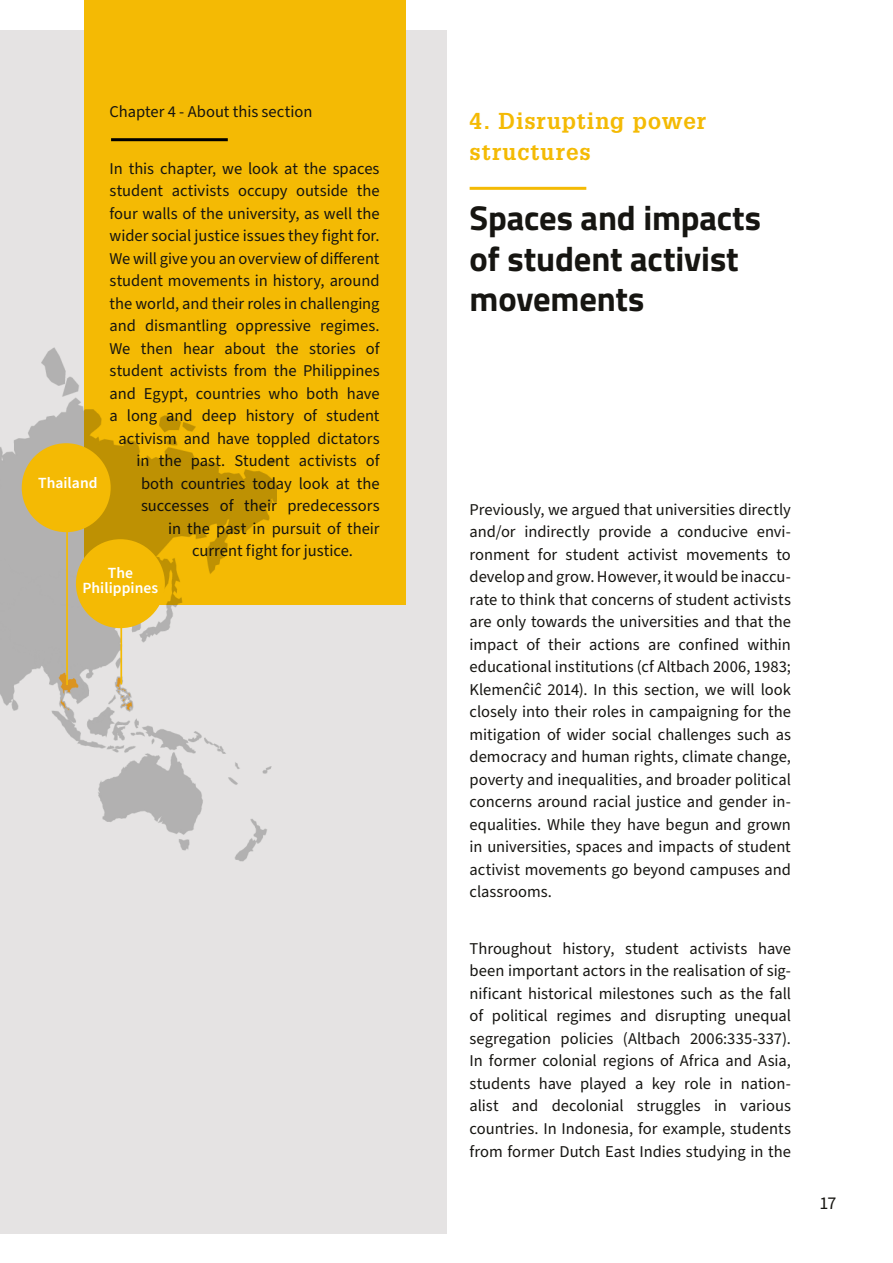
<style>
.page{position:relative;width:893px;height:1263px;background:#fff}
.page>*{position:absolute;margin:0;border:0;box-sizing:border-box;transform-origin:0 0}
.t1{font:700 34.5px/40.5px "Titillium Web";letter-spacing:-.005em;color:#161511}
.t2{font:700 22.5px/31.5px "Glypha LT Std";letter-spacing:.045em;color:#f4ba04}
.t3{font:18px "Source Sans Pro";color:#161511}
.t4{font:16.5px/22.5px "Source Sans Pro";color:#161511;text-align:justify}
.t5{font:600 15.6px/15.6px "Source Sans Pro";letter-spacing:.005em;color:#fff;text-align:center}
</style>
<div class="page">
<div style="left:0;top:30px;width:446px;height:1203px;background:#e5e3e3"></div>
<hr style="left:470px;top:187px;width:116px;height:3px;background:#f4ba04">
<div style="left:84px;top:0;width:321px;height:604px;background:#f4ba04"></div>
<img style="left:0;top:138px;width:277px;height:724px">
<hr style="left:66px;top:510px;width:2px;height:175px;background:#f4ba04">
<div style="left:22px;top:443px;width:89px;height:89px;background:#f4ba04;border-radius:50%"></div>
<hr style="left:120px;top:560px;width:2px;height:124px;background:#f4ba04">
<div style="left:76px;top:539px;width:89px;height:89px;background:#f4ba04;border-radius:50%"></div>
<p class="t4" style="left:110px;top:101px;width:204px">Chapter 4 - About this section</p>
<p class="t5" style="left:38px;top:475px;width:61px">Thailand</p>
<p class="t4" style="left:110px;top:157px;width:271px">In this chapter, we look at the spaces</p>
<p class="t4" style="left:110px;top:180px;width:272px">student activists occupy outside the</p>
<p class="t4" style="left:110px;top:202px;width:272px">four walls of the university, as well the</p>
<p class="t4" style="left:110px;top:225px;width:272px">wider social justice issues they fight for.</p>
<p class="t4" style="left:110px;top:247px;width:271px">We will give you an overview of different</p>
<p class="t4" style="left:110px;top:270px;width:272px">student movements in history, around</p>
<p class="t4" style="left:110px;top:292px;width:271px">the world, and their roles in challenging</p>
<p class="t4" style="left:110px;top:315px;width:271px">and dismantling oppressive regimes.</p>
<p class="t4" style="left:110px;top:337px;width:272px">We then hear about the stories of</p>
<p class="t4" style="left:110px;top:360px;width:272px">student activists from the Philippines</p>
<p class="t4" style="left:110px;top:382px;width:271px">and Egypt, countries who both have</p>
<p class="t4" style="left:110px;top:405px;width:271px">a long and deep history of student</p>
<p class="t4" style="left:119px;top:428px;width:263px">activism and have toppled dictators</p>
<p class="t4" style="left:137px;top:450px;width:245px">in the past. Student activists of</p>
<p class="t4" style="left:141px;top:473px;width:240px">both countries today look at the</p>
<p class="t4" style="left:141px;top:495px;width:240px">successes of their predecessors</p>
<p class="t4" style="left:168px;top:518px;width:213px">in the past in pursuit of their</p>
<p class="t4" style="left:192px;top:540px;width:163px">current fight for justice.</p>
<p class="t5" style="left:83px;top:565px;width:77px">The<br>Philippines</p>
<h2 class="t2" style="left:470px;top:104px;width:238px">4. Disrupting power structures</h2>
<h1 class="t1" style="left:470px;top:196px;width:293px">Spaces and impacts of student activist movements</h1>
<p class="t4" style="left:470px;top:498px;width:323px">Previously, we argued that universities directly and/or indirectly provide a conducive envi&shy;ronment for student activist movements to develop and grow. However, it would be inaccu&shy;rate to think that concerns of student activists are only towards the universities and that the impact of their actions are confined within educational institutions (cf Altbach 2006, 1983; Klemenĉiĉ 2014). In this section, we will look closely into their roles in campaigning for the mitigation of wider social challenges such as democracy and human rights, climate change, poverty and inequalities, and broader political concerns around racial justice and gender in&shy;equalities. While they have begun and grown in universities, spaces and impacts of student activist movements go beyond campuses and classrooms.</p>
<p class="t4" style="left:470px;top:938px;width:323px">Throughout history, student activists have been important actors in the realisation of sig&shy;nificant historical milestones such as the fall of political regimes and disrupting unequal segregation policies (Altbach 2006:335-337).<br>In former colonial regions of Africa and Asia, students have played a key role in nation&shy;alist and decolonial struggles in various countries. In Indonesia, for example, students from former Dutch East Indies studying in the</p>
<p class="t3" style="left:820px;top:1191px;width:18px">17</p>
</div>
